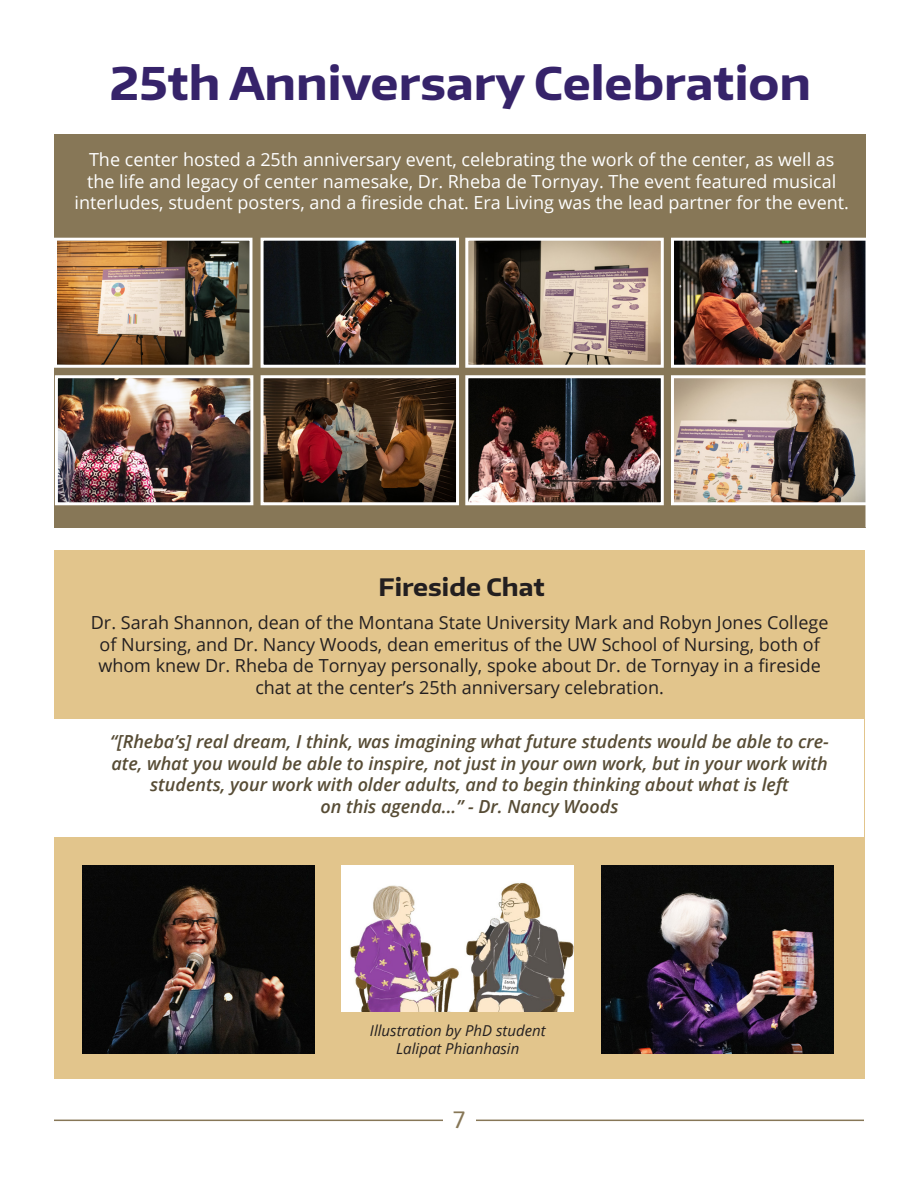
<style>
.page{position:relative;width:918px;height:1188px;background:#fff}
.page>*{position:absolute;margin:0;border:0;box-sizing:border-box;transform-origin:0 0}
.t1{font:700 45px "Encode Sans Wide";color:#36236a}
.t2{font:700 24px "Encode Sans Wide";color:#231f20}
.t3{font:22.5px "Encode Sans Wide";color:#877757}
.t4{font:18px/21.6px "Open Sans";color:#231f20;text-align:center}
.t5{font:italic 600 18px/21.6px "Open Sans";color:#574c35;text-align:center}
.t6{font:18px/21.6px "Open Sans";color:#fff;text-align:center}
.t7{font:italic 15px/18px "Open Sans";color:#231f20;text-align:center}
</style>
<div class="page">
<hr style="left:54px;top:1120px;width:810px;height:1px;background:#877757">
<div style="left:443px;top:1105px;width:32px;height:30px;background:#fff"></div>
<div style="left:54px;top:134px;width:812px;height:393px;background:#877757"></div>
<img style="left:58px;top:242px;width:190px;height:122px">
<div style="left:54px;top:238px;width:198px;height:130px;border:3px solid #fff"></div>
<img style="left:469px;top:242px;width:191px;height:122px">
<div style="left:465px;top:238px;width:199px;height:130px;border:3px solid #fff"></div>
<img style="left:675px;top:242px;width:190px;height:122px">
<div style="left:671px;top:238px;width:198px;height:130px;border:3px solid #fff"></div>
<img style="left:59px;top:379px;width:190px;height:122px">
<div style="left:55px;top:375px;width:198px;height:130px;border:3px solid #fff"></div>
<img style="left:469px;top:379px;width:191px;height:122px">
<div style="left:465px;top:375px;width:199px;height:130px;border:3px solid #fff"></div>
<img style="left:265px;top:379px;width:190px;height:122px">
<div style="left:261px;top:375px;width:198px;height:130px;border:3px solid #fff"></div>
<img style="left:675px;top:379px;width:190px;height:122px">
<div style="left:671px;top:375px;width:198px;height:130px;border:3px solid #fff"></div>
<img style="left:265px;top:242px;width:190px;height:122px">
<div style="left:261px;top:238px;width:198px;height:130px;border:3px solid #fff"></div>
<div style="left:55px;top:551px;width:810px;height:528px;background:#e2c58c"></div>
<div style="left:54px;top:719px;width:810px;height:117px;background:#fff"></div>
<hr style="left:866px;top:238px;width:2px;height:289px;background:#fff">
<img style="left:83px;top:866px;width:231px;height:187px">
<img style="left:342px;top:866px;width:232px;height:146px">
<img style="left:601px;top:866px;width:232px;height:187px">
<h1 class="t1" style="left:110px;top:54px;width:703px">25th Anniversary Celebration</h1>
<p class="t6" style="left:75px;top:148px;width:776px">The center hosted a 25th anniversary event, celebrating the work of the center, as well as the life and legacy of center namesake, Dr. Rheba de Tornyay. The event featured musical interludes, student posters, and a fireside chat. Era Living was the lead partner for the event.</p>
<h2 class="t2" style="left:379px;top:571px;width:168px">Fireside Chat</h2>
<p class="t4" style="left:91px;top:611px;width:739px">Dr. Sarah Shannon, dean of the Montana State University Mark and Robyn Jones College of Nursing, and Dr. Nancy Woods, dean emeritus of the UW School of Nursing, both of whom knew Dr. Rheba de Tornyay personally, spoke about Dr. de Tornyay in a fireside chat at the center’s 25th anniversary celebration.</p>
<p class="t5" style="left:110px;top:731px;width:720px">“[Rheba’s] real dream, I think, was imagining what future students would be able to cre&shy;ate, what you would be able to inspire, not just in your own work, but in your work with students, your work with older adults, and to begin thinking about what is left<br>on this agenda...” - Dr. Nancy Woods</p>
<p class="t7" style="left:370px;top:1021px;width:177px">Illustration by PhD student<br>Lalipat Phianhasin</p>
<p class="t3" style="left:453px;top:1105px;width:13px">7</p>
</div>
